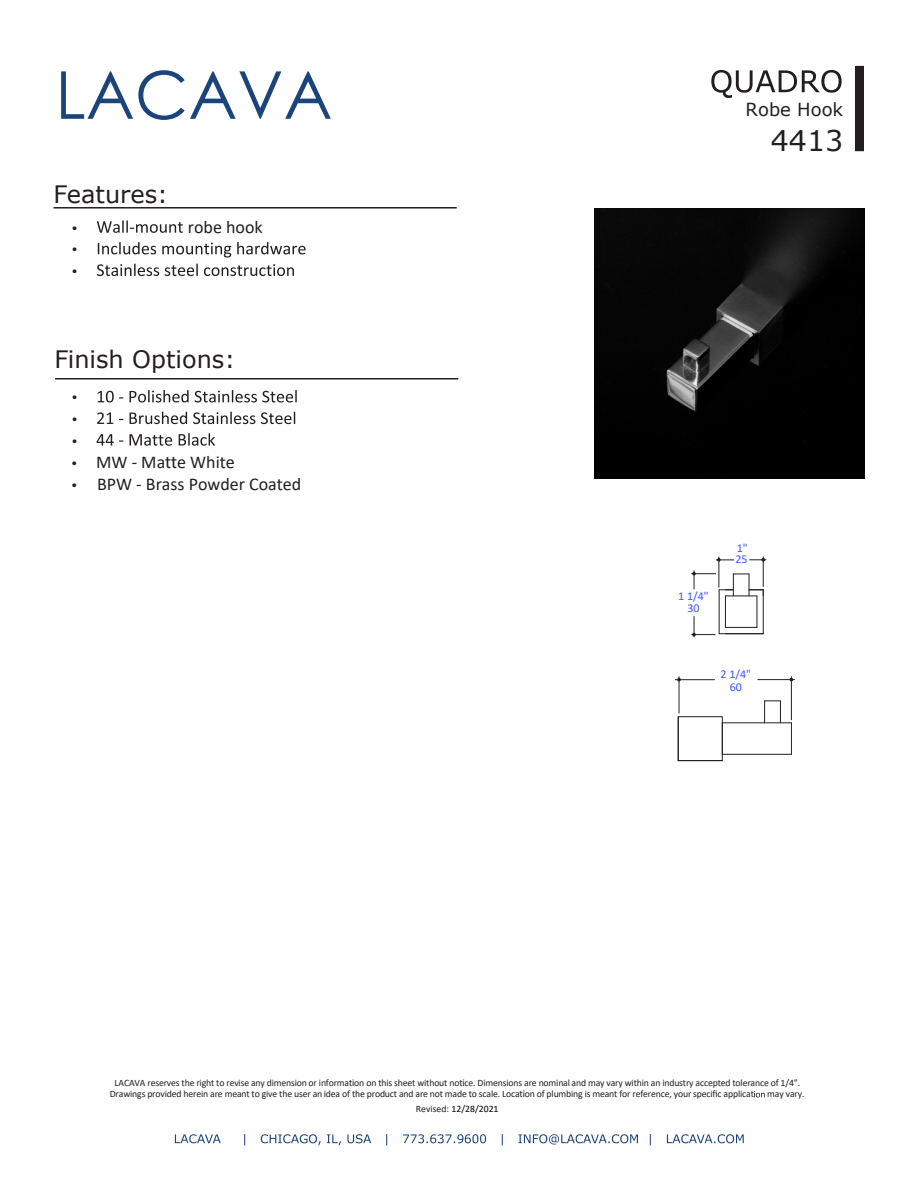
<style>
.page{position:relative;width:918px;height:1188px;background:#fff}
.page>*{position:absolute;margin:0;border:0;box-sizing:border-box;transform-origin:0 0}
.t1{font:66px "Century Gothic Pro";color:#1b447a}
.t2{font:28.5px "Verdana";color:#231f20}
.t3{font:24px "Verdana";color:#231f20}
.t4{font:18px/21.3px "Calibri";color:#231f20}
.t5{font:18px "Verdana";color:#231f20}
.t6{font:18px/21.6px "Symbol";color:#231f20;text-align:justify}
.t7{font:12px/12.8px "Calibri";color:#4055ff;text-align:center}
.t8{font:9.75px/11.7px "Calibri";letter-spacing:-.015em;color:#231f20}
.t9{font:9.75px "Calibri";color:#000}
.s1{font-family:"Myriad Pro"}
.s2{color:#231f20}
</style>
<div class="page">
<div style="left:855px;top:66px;width:9px;height:85px;background:#231f20"></div>
<hr style="left:54px;top:207px;width:403px;height:2px;background:#231f20">
<hr style="left:55px;top:378px;width:403px;height:2px;background:#231f20">
<svg style="left:97px;top:220px;width:86px;height:13px"></svg>
<svg style="left:98px;top:242px;width:208px;height:15px"></svg>
<svg style="left:97px;top:264px;width:197px;height:12px"></svg>
<svg style="left:98px;top:391px;width:25px;height:12px"></svg>
<svg style="left:130px;top:390px;width:167px;height:13px"></svg>
<svg style="left:97px;top:412px;width:198px;height:12px"></svg>
<svg style="left:97px;top:433px;width:118px;height:13px"></svg>
<svg style="left:754px;top:1091px;width:11px;height:6px"></svg>
<svg style="left:175px;top:1134px;width:569px;height:11px"></svg>
<svg style="left:711px;top:70px;width:131px;height:28px"></svg>
<img style="left:594px;top:209px;width:270px;height:270px">
<hr style="left:725px;top:596px;width:32px;height:1px;background:#231f20">
<hr style="left:725px;top:627px;width:32px;height:1px;background:#231f20">
<hr style="left:719px;top:590px;width:1px;height:44px;background:#231f20">
<hr style="left:763px;top:590px;width:1px;height:44px;background:#231f20">
<hr style="left:719px;top:633px;width:44px;height:1px;background:#231f20">
<hr style="left:725px;top:596px;width:1px;height:31px;background:#231f20">
<div style="left:678px;top:716px;width:45px;height:45px;border:1px solid #231f20"></div>
<hr style="left:722px;top:723px;width:1px;height:31px;background:#231f20">
<hr style="left:722px;top:754px;width:69px;height:1px;background:#231f20">
<hr style="left:722px;top:722px;width:69px;height:1px;background:#231f20">
<hr style="left:757px;top:596px;width:1px;height:31px;background:#231f20">
<hr style="left:791px;top:723px;width:1px;height:31px;background:#231f20">
<svg style="left:764px;top:700px;width:17px;height:23px"></svg>
<hr style="left:679px;top:676px;width:1px;height:37px;background:#231f20">
<hr style="left:757px;top:679px;width:38px;height:1px;background:#231f20">
<hr style="left:791px;top:676px;width:1px;height:44px;background:#231f20">
<hr style="left:675px;top:679px;width:40px;height:1px;background:#231f20">
<svg style="left:691px;top:570px;width:73px;height:26px"></svg>
<svg style="left:691px;top:616px;width:24px;height:21px"></svg>
<hr style="left:719px;top:557px;width:1px;height:30px;background:#231f20">
<hr style="left:763px;top:557px;width:1px;height:30px;background:#231f20">
<svg style="left:749px;top:558px;width:17px;height:3px"></svg>
<svg style="left:716px;top:558px;width:18px;height:3px"></svg>
<h1 class="t1" style="left:55px;top:55px;width:279px">LACAVA</h1>
<h3 class="t3" style="left:54px;top:178px;width:116px">Features:</h3>
<h3 class="t6" style="left:72px;top:216px;width:7px">•</h3>
<h3 class="t4" style="left:188px;top:216px;width:76px">robe hook</h3>
<h3 class="t3" style="left:54px;top:343px;width:182px">Finish Options:</h3>
<h3 class="t6" style="left:72px;top:385px;width:7px">• • •</h3>
<h3 class="t4" style="left:96px;top:451px;width:207px">MW - Ma<span class="s1">tt</span>e White<br>BPW - Brass Powder Coated</h3>
<h3 class="t5" style="left:746px;top:97px;width:99px">Robe Hook</h3>
<h2 class="t2" style="left:771px;top:121px;width:74px">4413</h2>
<p class="t7" style="left:678px;top:589px;width:32px">1 1/4"</p>
<p class="t7" style="left:687px;top:601px;width:14px">30</p>
<p class="t7" style="left:737px;top:542px;width:12px">1"</p>
<p class="t7" style="left:736px;top:552px;width:14px">25</p>
<p class="t7" style="left:721px;top:667px;width:32px">2 1/4"<br>60</p>
<p class="t8" style="left:110px;top:1076px;width:692px;text-indent:5px">LACAVA reserves the right to revise any dimension or informa<span class="s1">ti</span>on on this sheet without no<span class="s1">ti</span>ce. Dimensions are nominal and may vary within an industry accepted tolerance of 1/4”.<br>Drawings provided herein are meant to give the user an idea of the product and are not made to scale. Loca<span class="s1">ti</span>on of plumbing is meant for reference, your specific applicat</p>
<p class="t8" style="left:767px;top:1088px;width:39px">may vary.</p>
<p class="t9" style="left:416px;top:1102px;width:84px"><span class="s2">Revised:</span> 12/28/2021</p>
</div>
